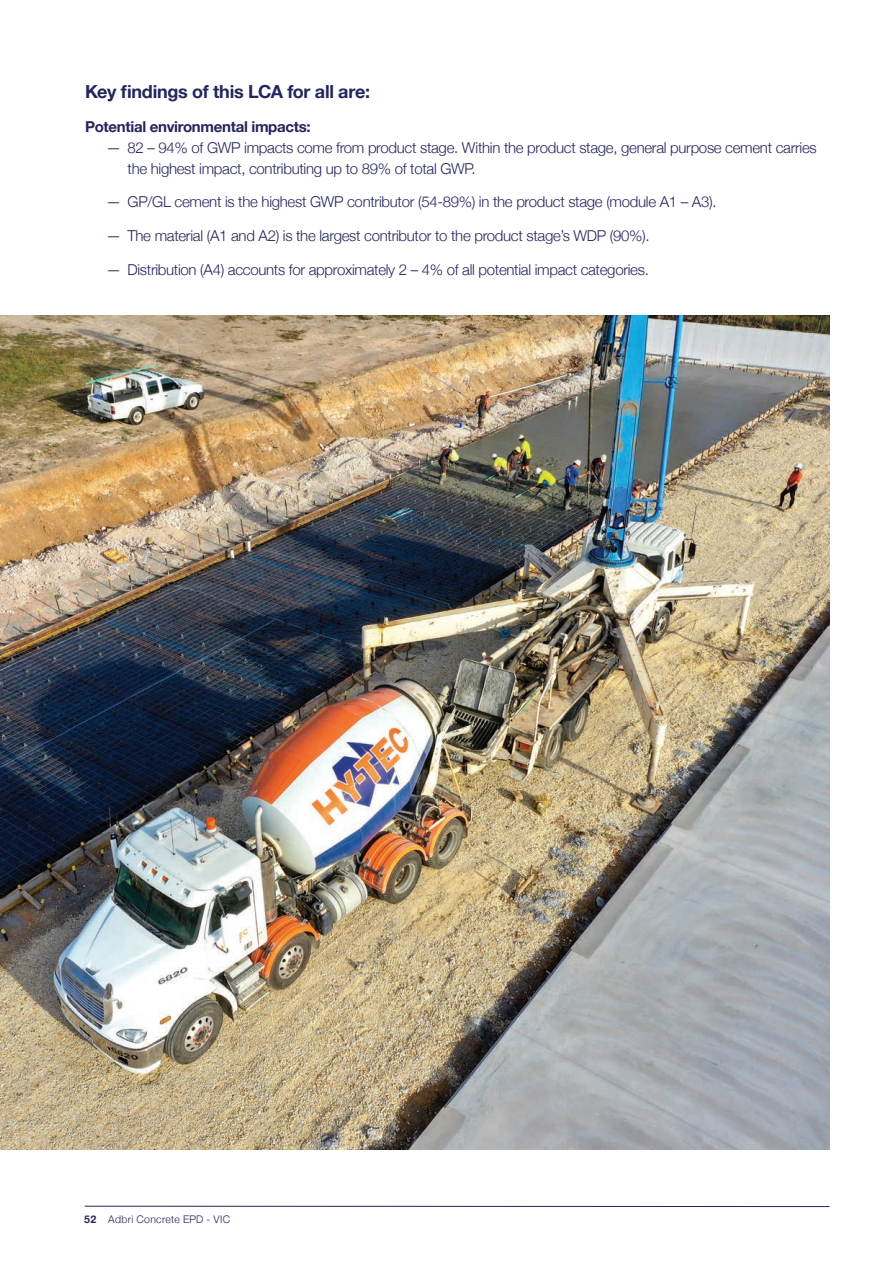
<style>
.page{position:relative;width:893px;height:1263px;background:#fff}
.page>*{position:absolute;margin:0;border:0;box-sizing:border-box;transform-origin:0 0}
.t1{font:700 18px "Helvetica Neue";letter-spacing:-.015em;color:#23265c}
.t2{font:300 15px/21px "Helvetica Neue";letter-spacing:-.02em;color:#23265c}
.t3{font:700 15px "Helvetica Neue";letter-spacing:-.02em;color:#23265c}
.t4{font:300 10.5px "Helvetica Neue";letter-spacing:.03em;color:#23265c}
.s1{font-weight:700}
</style>
<div class="page">
<img style="left:0;top:315px;width:829px;height:834px">
<hr style="left:85px;top:1206px;width:745px;height:1px;background:#23265c">
<p class="t1" style="left:85px;top:77px;width:287px">Key findings of this LCA for all are:</p>
<p class="t3" style="left:85px;top:115px;width:227px">Potential environmental impacts:</p>
<p class="t2" style="left:128px;top:136px;width:691px;text-indent:-21px">— 82 – 94% of GWP impacts come from product stage. Within the product stage, general purpose cement carries the highest impact, contributing up to 89% of total GWP.</p>
<p class="t2" style="left:106px;top:190px;width:612px">— GP/GL cement is the highest GWP contributor (54-89%) in the product stage (module A1 – A3).</p>
<p class="t2" style="left:106px;top:224px;width:545px">— The material (A1 and A2) is the largest contributor to the product stage’s WDP (90%).</p>
<p class="t2" style="left:106px;top:258px;width:544px">— Distribution (A4) accounts for approximately 2 – 4% of all potential impact categories.</p>
<p class="t4" style="left:84px;top:1211px;width:147px"><span class="s1">52</span> Adbri Concrete EPD - VIC</p>
</div>
